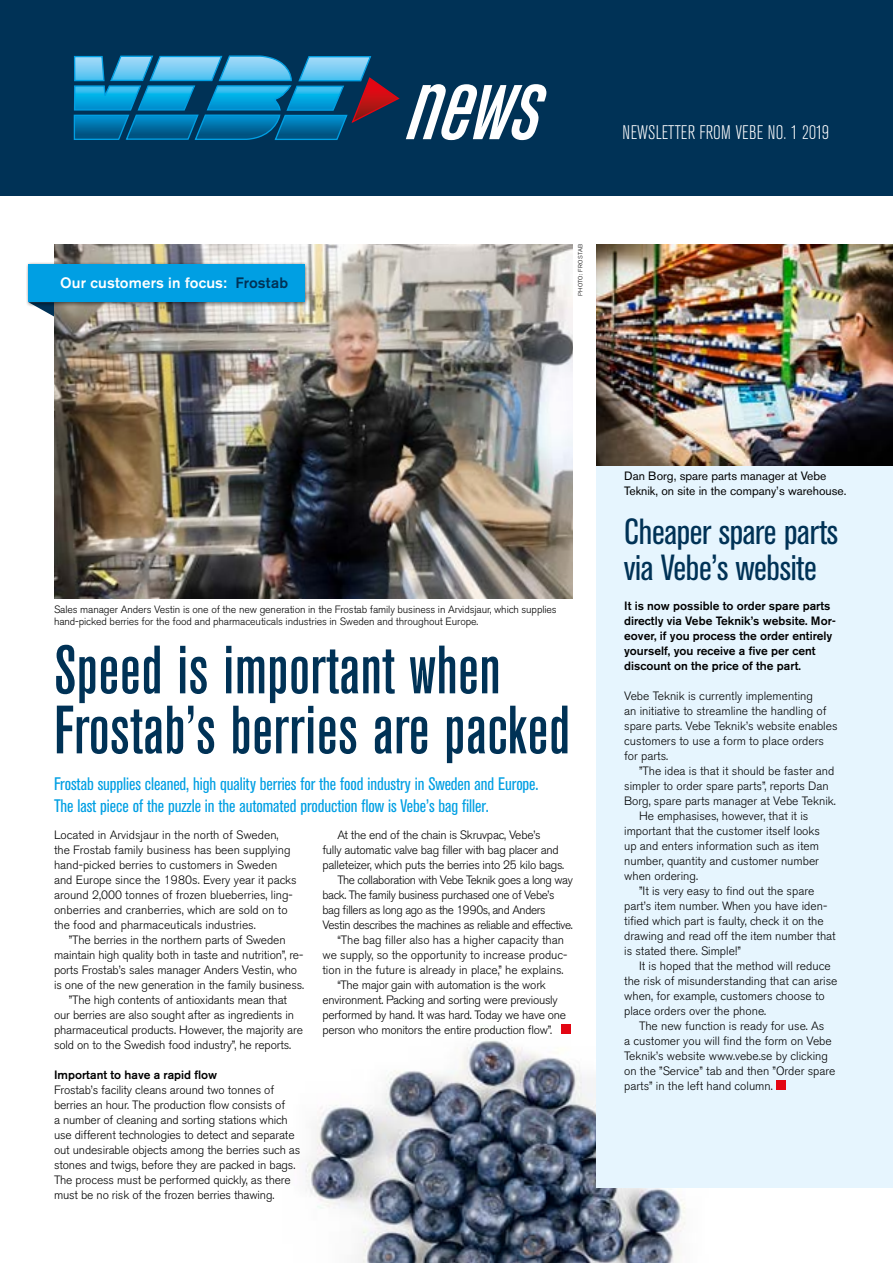
<style>
.page{position:relative;width:893px;height:1263px;background:#fff}
.page>*{position:absolute;margin:0;border:0;box-sizing:border-box;transform-origin:0 0}
.t1{font:italic 500 condensed 101.55px "Akzidenz Grotesk BE";color:#fff}
.t2{font:500 condensed 67.5px/60px "Akzidenz Grotesk BE";letter-spacing:.005em;color:#003256}
.t3{font:condensed 36px/36px "Akzidenz Grotesk BE";letter-spacing:-.01em;color:#003256}
.t4{font:300 condensed 19.5px "Akzidenz Grotesk BE";color:#fff}
.t5{font:condensed 18px/21.6px "Akzidenz Grotesk BE";letter-spacing:-.005em;color:#009fe3}
.t6{font:500 15px "Akzidenz Grotesk BE";letter-spacing:.01em;color:#fff}
.t7{font:300 12px/15px "Akzidenz Grotesk BE";color:#000}
.t8{font:300 12px "Akzidenz Grotesk BE";letter-spacing:-.02em;color:#000}
.t9{font:500 12px/15px "Akzidenz Grotesk BE";color:#000}
.t10{font:300 12px "Akzidenz Grotesk BE";letter-spacing:-.03em;color:#000}
.t11{font:12px/15px "Akzidenz Grotesk BE";color:#000}
.t12{font:300 10.5px/12px "Akzidenz Grotesk BE";letter-spacing:-.01em;color:#000}
.t13{font:300 6px "Akzidenz Grotesk BE";letter-spacing:.05em;color:#000}
.s1{color:#003256}
</style>
<div class="page">
<img style="left:305px;top:1036px;width:381px;height:227px">
<div style="left:596px;top:244px;width:297px;height:944px;background:#e6f5fe"></div>
<svg style="left:37px;top:307px;width:17px;height:10px"></svg>
<img style="left:54px;top:244px;width:519px;height:354px">
<div style="left:0;top:0;width:893px;height:196px;background:#003256"></div>
<svg style="left:73px;top:55px;width:327px;height:85px"></svg>
<div style="left:561px;top:1024px;width:10px;height:10px;background:#e30613"></div>
<div style="left:26px;top:262px;width:282px;height:45px;background:#000;opacity:.6"></div>
<div style="left:28px;top:264px;width:276px;height:38px;background:#009fe3"></div>
<div style="left:776px;top:1080px;width:10px;height:9px;background:#e30613"></div>
<img style="left:596px;top:244px;width:297px;height:221px">
<p class="t6" style="left:60px;top:274px;width:229px">Our customers in focus: <span class="s1">Frostab</span></p>
<h1 class="t1" style="left:406px;top:46px;width:135px">news</h1>
<h3 class="t4" style="left:623px;top:122px;width:208px">NEWSLETTER FROM VEBE NO. 1 2019</h3>
<p class="t13" style="left:577px;top:296px;width:54px;rotate:-90deg">PHOTO: FROSTAB</p>
<p class="t12" style="left:54px;top:603px;width:504px">Sales manager Anders Vestin is one of the new generation in the Frostab family business in Arvidsjaur, which supplies hand-picked berries for the food and pharmaceuticals industries in Sweden and throughout Europe.</p>
<h2 class="t2" style="left:54px;top:641px;width:517px">Speed is important when<br>Frostab’s berries are packed</h2>
<h3 class="t5" style="left:54px;top:773px;width:486px">Frostab supplies cleaned, high quality berries for the food industry in Sweden and Europe.<br>The last piece of the puzzle in the automated production flow is Vebe’s bag filler.</h3>
<p class="t7" style="left:54px;top:828px;width:244px">Located in Arvidsjaur in the north of Sweden, the Frostab family business has been supplying hand-picked berries to customers in Sweden and Europe since the 1980s. Every year it packs around 2,000 tonnes of frozen blueberries, ling&shy;onberries and cranberries, which are sold on to the food and pharmaceuticals industries.</p>
<p class="t7" style="left:69px;top:933px;width:218px">”The berries in the northern parts of Sweden</p>
<p class="t7" style="left:54px;top:948px;width:251px">maintain high quality both in taste and nutrition”, re-</p>
<p class="t7" style="left:54px;top:963px;width:245px">ports Frostab’s sales manager Anders Vestin, who</p>
<p class="t7" style="left:54px;top:978px;width:252px">is one of the new generation in the family business.</p>
<p class="t7" style="left:69px;top:993px;width:220px">”The high contents of antioxidants mean that</p>
<p class="t7" style="left:54px;top:1008px;width:242px">our berries are also sought after as ingredients in</p>
<p class="t7" style="left:54px;top:1023px;width:250px">pharmaceutical products. However, the majority are</p>
<p class="t7" style="left:54px;top:1038px;width:239px">sold on to the Swedish food industry”, he reports.</p>
<p class="t9" style="left:54px;top:1067px;width:165px">Important to have a rapid flow</p>
<p class="t7" style="left:54px;top:1083px;width:248px">Frostab’s facility cleans around two tonnes of berries an hour. The production flow consists of<br>a number of cleaning and sorting stations which use different technologies to detect and separate out undesirable objects among the berries such as stones and twigs, before they are packed in bags.<br>The process must be performed quickly, as there must be no risk of the frozen berries thawing.</p>
<p class="t8" style="left:337px;top:828px;width:205px">At the end of the chain is Skruvpac, Vebe’s</p>
<p class="t8" style="left:322px;top:843px;width:238px">fully automatic valve bag filler with bag placer and</p>
<p class="t8" style="left:322px;top:858px;width:243px">palleteizer, which puts the berries into 25 kilo bags.</p>
<p class="t10" style="left:337px;top:873px;width:237px">The collaboration with Vebe Teknik goes a long way</p>
<p class="t10" style="left:322px;top:888px;width:234px">back. The family business purchased one of Vebe’s</p>
<p class="t10" style="left:322px;top:903px;width:225px">bag fillers as long ago as the 1990s, and Anders</p>
<p class="t10" style="left:322px;top:918px;width:252px">Vestin describes the machines as reliable and effective.</p>
<p class="t7" style="left:337px;top:933px;width:228px">“The bag filler also has a higher capacity than</p>
<p class="t7" style="left:322px;top:948px;width:247px">we supply, so the opportunity to increase produc-</p>
<p class="t7" style="left:322px;top:963px;width:243px">tion in the future is already in place,” he explains.</p>
<p class="t8" style="left:337px;top:978px;width:210px">“The major gain with automation is the work</p>
<p class="t8" style="left:322px;top:993px;width:237px">environment. Packing and sorting were previously</p>
<p class="t8" style="left:322px;top:1008px;width:245px">performed by hand. It was hard. Today we have one</p>
<p class="t8" style="left:322px;top:1023px;width:231px">person who monitors the entire production flow”.</p>
<p class="t11" style="left:624px;top:468px;width:224px">Dan Borg, spare parts manager at Vebe<br>Teknik, on site in the company’s warehouse.</p>
<h3 class="t3" style="left:624px;top:514px;width:216px">Cheaper spare parts via Vebe’s website</h3>
<p class="t9" style="left:624px;top:598px;width:213px">It is now possible to order spare parts directly via Vebe Teknik’s website. Mor&shy;eover, if you process the order entirely yourself, you receive a five per cent discount on the price of the part.</p>
<p class="t7" style="left:624px;top:688px;width:215px">Vebe Teknik is currently implementing<br>an initiative to streamline the handling of spare parts. Vebe Teknik’s website enables customers to use a form to place orders for parts.</p>
<p class="t7" style="left:639px;top:763px;width:197px">”The idea is that it should be faster and</p>
<p class="t7" style="left:624px;top:778px;width:206px">simpler to order spare parts”, reports Dan</p>
<p class="t7" style="left:624px;top:793px;width:213px">Borg, spare parts manager at Vebe Teknik.</p>
<p class="t7" style="left:639px;top:808px;width:171px">He emphasises, however, that it is</p>
<p class="t7" style="left:624px;top:823px;width:197px">important that the customer itself looks</p>
<p class="t7" style="left:624px;top:838px;width:196px">up and enters information such as item</p>
<p class="t7" style="left:624px;top:853px;width:196px">number, quantity and customer number</p>
<p class="t7" style="left:624px;top:868px;width:75px">when ordering.</p>
<p class="t7" style="left:639px;top:883px;width:177px">”It is very easy to find out the spare</p>
<p class="t7" style="left:624px;top:898px;width:205px">part’s item number. When you have iden-</p>
<p class="t7" style="left:624px;top:913px;width:201px">tified which part is faulty, check it on the</p>
<p class="t7" style="left:624px;top:928px;width:213px">drawing and read off the item number that</p>
<p class="t7" style="left:624px;top:943px;width:118px">is stated there. Simple!”</p>
<p class="t7" style="left:639px;top:958px;width:193px">It is hoped that the method will reduce</p>
<p class="t7" style="left:624px;top:973px;width:215px">the risk of misunderstanding that can arise</p>
<p class="t7" style="left:624px;top:988px;width:202px">when, for example, customers choose to</p>
<p class="t7" style="left:624px;top:1003px;width:144px">place orders over the phone.</p>
<p class="t7" style="left:639px;top:1018px;width:187px">The new function is ready for use. As</p>
<p class="t7" style="left:624px;top:1033px;width:209px">a customer you will find the form on Vebe</p>
<p class="t7" style="left:624px;top:1048px;width:205px">Teknik’s website www.vebe.se by clicking</p>
<p class="t7" style="left:624px;top:1063px;width:213px">on the ”Service” tab and then ”Order spare</p>
<p class="t7" style="left:624px;top:1078px;width:150px">parts” in the left hand column.</p>
</div>
